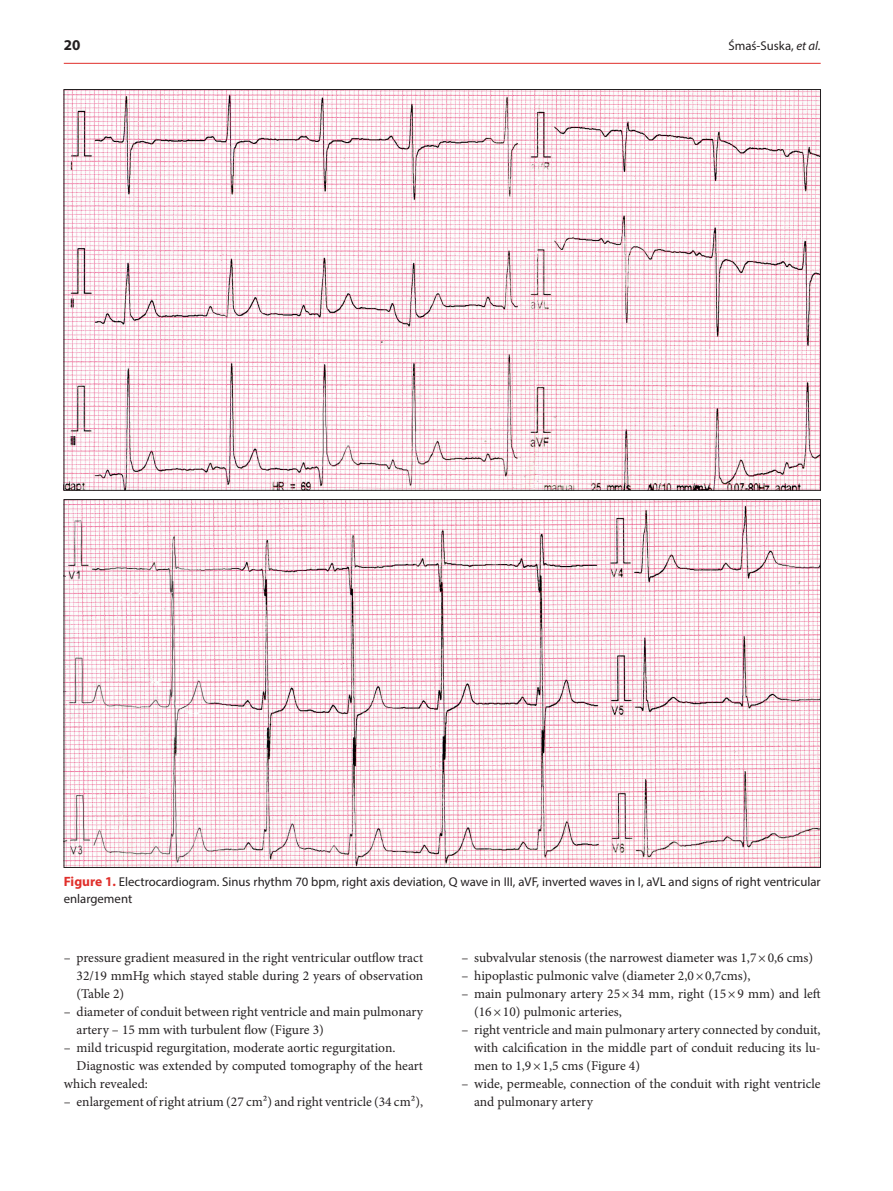
<style>
.page{position:relative;width:893px;height:1191px;background:#fff}
.page>*{position:absolute;margin:0;border:0;box-sizing:border-box;transform-origin:0 0}
.t1{font:700 15px "Myriad Pro";color:#231f20}
.t2{font:13.5px/18px "Minion Pro";color:#231f20}
.t3{font:12.75px/16.5px "Myriad Pro";color:#231f20}
.s1{font-style:italic}
.s2{font-weight:700;font-size:13.5px;color:#e02f2b}
</style>
<div class="page">
<hr style="left:64px;top:63px;width:757px;height:1px;background:#e02f2b">
<img style="left:66px;top:91px;width:753px;height:397px">
<img style="left:66px;top:501px;width:753px;height:364px">
<p class="t1" style="left:64px;top:35px;width:18px">20</p>
<p class="t3" style="left:728px;top:37px;width:94px">Śmaś‑Suska, <span class="s1">et al.</span></p>
<p class="t3" style="left:64px;top:873px;width:758px"><span class="s2">Figure 1.</span> Electrocardiogram. Sinus rhythm 70 bpm, right axis deviation, Q wave in III, aVF, inverted waves in I, aVL and signs of right ventricular enlargement</p>
<p class="t2" style="left:77px;top:948px;width:348px;text-align:justify;text-indent:-13px">– pressure gradient measured in the right ventricular outflow tract 32/19 mmHg which stayed stable during 2 years of observation (Table 2)</p>
<p class="t2" style="left:77px;top:1002px;width:348px;text-indent:-13px">– diameter of conduit between right ventricle and main pulmonary artery – 15 mm with turbulent flow (Figure 3)</p>
<p class="t2" style="left:64px;top:1038px;width:333px">– mild tricuspid regurgitation, moderate aortic regurgitation.</p>
<p class="t2" style="left:77px;top:1056px;width:348px">Diagnostic was extended by computed tomography of the heart</p>
<p class="t2" style="left:64px;top:1074px;width:86px">which revealed:</p>
<p class="t2" style="left:64px;top:1092px;width:361px">– enlargement of right atrium (27 cm²) and right ventricle (34 cm²),</p>
<p class="t2" style="left:461px;top:948px;width:353px">– subvalvular stenosis (the narrowest diameter was 1,7×0,6 cms)</p>
<p class="t2" style="left:461px;top:966px;width:291px">– hipoplastic pulmonic valve (diameter 2,0×0,7cms),</p>
<p class="t2" style="left:474px;top:984px;width:348px;text-indent:-13px">– main pulmonary artery 25×34 mm, right (15×9 mm) and left (16×10) pulmonic arteries,</p>
<p class="t2" style="left:474px;top:1020px;width:348px;text-align:justify;text-indent:-13px">– right ventricle and main pulmonary artery connected by conduit, with calcification in the middle part of conduit reducing its lu‑ men to 1,9×1,5 cms (Figure 4)</p>
<p class="t2" style="left:474px;top:1074px;width:348px;text-indent:-13px">– wide, permeable, connection of the conduit with right ventricle and pulmonary artery</p>
</div>
